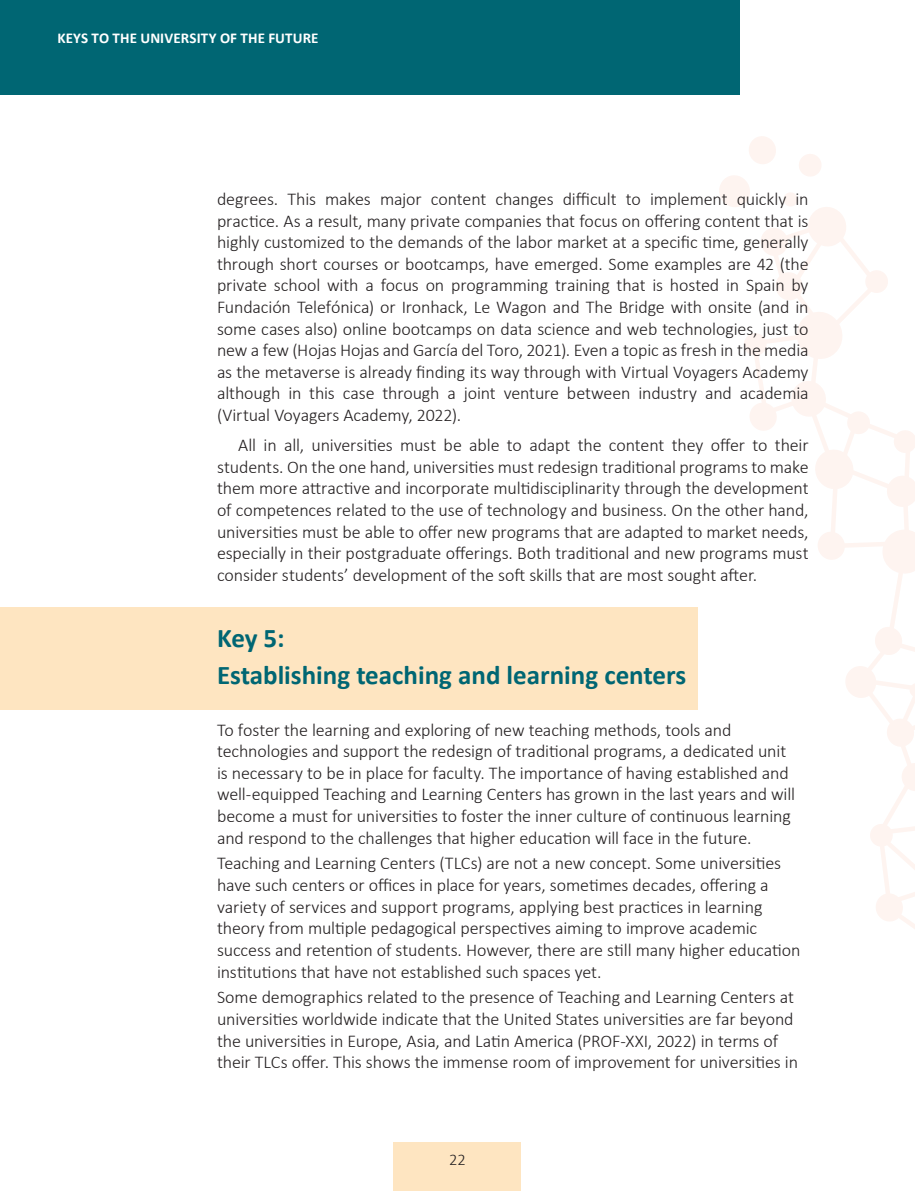
<style>
.page{position:relative;width:915px;height:1191px;background:#fff}
.page>*{position:absolute;margin:0;border:0;box-sizing:border-box;transform-origin:0 0}
.t1{font:700 27px/36.6px "Calibri";color:#006673}
.t2{font:300 18px/21.6px "Calibri";letter-spacing:-.01em;color:#231f20}
.t3{font:300 16.5px "Calibri";color:#231f20}
.t4{font:700 15px "Calibri";letter-spacing:.005em;color:#fff}
</style>
<div class="page">
<div style="left:393px;top:1142px;width:128px;height:49px;background:#fee5c1"></div>
<div style="left:0;top:0;width:739px;height:95px;background:#006673"></div>
<svg style="left:719px;top:136px;width:195px;height:792px"></svg>
<div style="left:0;top:607px;width:697px;height:102px;background:#fee5c1"></div>
<p class="t4" style="left:57px;top:32px;width:262px">KEYS TO THE UNIVERSITY OF THE FUTURE</p>
<p class="t2" style="left:217px;top:190px;width:593px;text-align:justify">degrees. This makes major content changes difficult to implement quickly in practice. As a result, many private companies that focus on offering content that is highly customized to the demands of the labor market at a specific time, generally through short courses or bootcamps, have emerged. Some examples are 42 (the private school with a focus on programming training that is hosted in Spain by Fundación Telefónica) or Ironhack, Le Wagon and The Bridge with onsite (and in some cases also) online bootcamps on data science and web technologies, just to new a few (Hojas Hojas and García del Toro, 2021). Even a topic as fresh in the media as the metaverse is already finding its way through with Virtual Voyagers Academy although in this case through a joint venture between industry and academia (Virtual Voyagers Academy, 2022).</p>
<p class="t2" style="left:217px;top:436px;width:593px;text-align:justify;text-indent:21px">All in all, universities must be able to adapt the content they offer to their students. On the one hand, universities must redesign traditional programs to make them more attractive and incorporate multidisciplinarity through the development of competences related to the use of technology and business. On the other hand, universities must be able to offer new programs that are adapted to market needs, especially in their postgraduate offerings. Both traditional and new programs must consider students’ development of the soft skills that are most sought after.</p>
<h1 class="t1" style="left:217px;top:622px;width:470px">Key 5:<br>Establishing teaching and learning centers</h1>
<p class="t2" style="left:217px;top:720px;width:579px">To foster the learning and exploring of new teaching methods, tools and technologies and support the redesign of traditional programs, a dedicated unit is necessary to be in place for faculty. The importance of having established and well-equipped Teaching and Learning Centers has grown in the last years and will become a must for universities to foster the inner culture of continuous learning and respond to the challenges that higher education will face in the future.</p>
<p class="t2" style="left:217px;top:854px;width:584px">Teaching and Learning Centers (TLCs) are not a new concept. Some universities have such centers or offices in place for years, sometimes decades, offering a variety of services and support programs, applying best practices in learning theory from multiple pedagogical perspectives aiming to improve academic success and retention of students. However, there are still many higher education institutions that have not established such spaces yet.</p>
<p class="t2" style="left:217px;top:988px;width:582px">Some demographics related to the presence of Teaching and Learning Centers at universities worldwide indicate that the United States universities are far beyond the universities in Europe, Asia, and Latin America (PROF-XXI, 2022) in terms of their TLCs offer. This shows the immense room of improvement for universities in</p>
<p class="t3" style="left:449px;top:1152px;width:18px">22</p>
</div>
